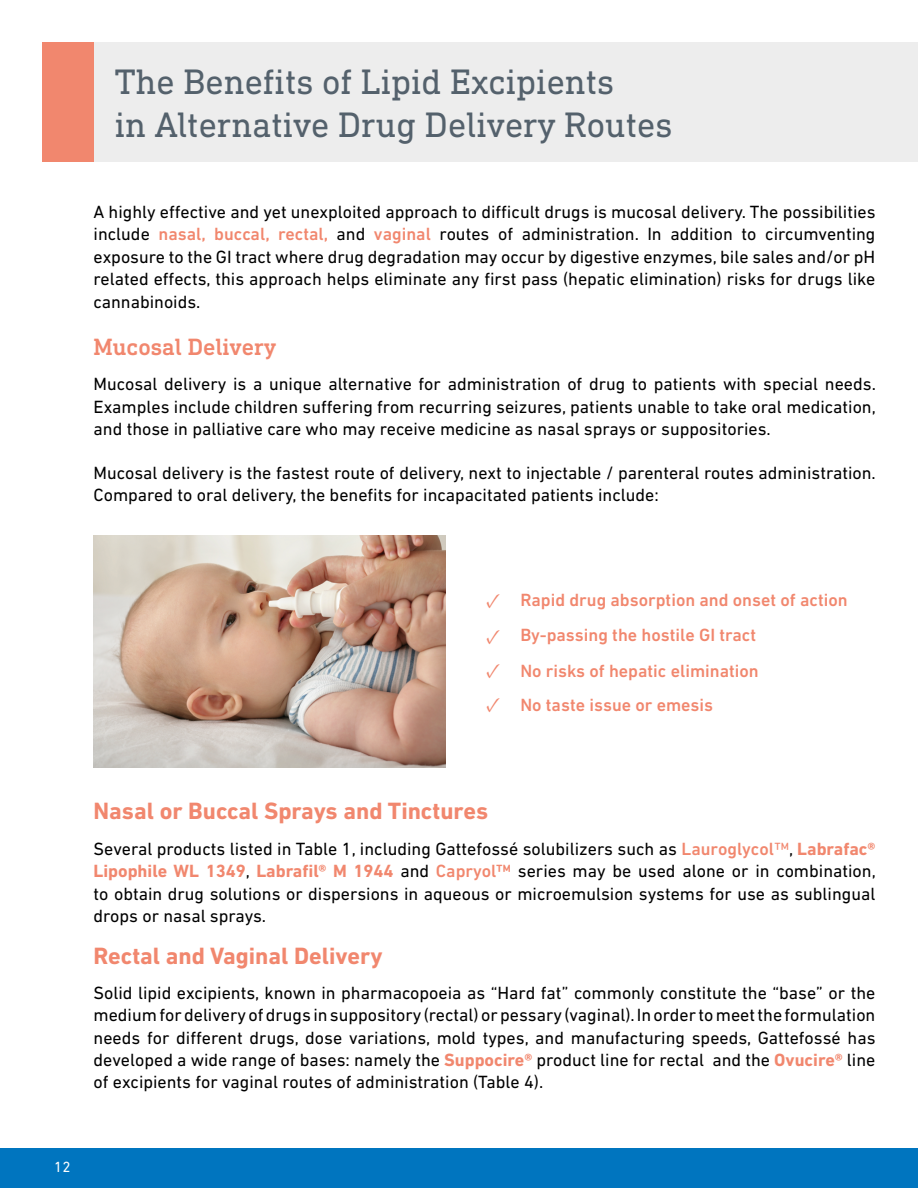
<style>
.page{position:relative;width:918px;height:1188px;background:#fff}
.page>*{position:absolute;margin:0;border:0;box-sizing:border-box;transform-origin:0 0}
.t1{font:36px/43.2px "DIN Next Slab Pro";color:#54616c}
.t2{font:700 24px "DIN Next LT Pro";color:#f1876e}
.t3{font:500 24px "DIN Next Slab Pro";color:#f1876e}
.t4{font:21px/36.6px "Minion Pro";color:#f1876e}
.t5{font:18px/22.5px "DIN Next LT Pro";color:#000;text-align:justify}
.t6{font:500 18px/35.1px "DIN Next LT Pro";color:#f1876e}
.t7{font:15px "DIN Next LT Pro";color:#fff}
.s1{font-weight:500;color:#f1876e}
.s2{color:#f1876e}
.s3{font-weight:700;color:#f1876e}
</style>
<div class="page">
<img style="left:94px;top:536px;width:352px;height:231px">
<div style="left:94px;top:43px;width:824px;height:119px;background:#ededed"></div>
<div style="left:43px;top:43px;width:51px;height:119px;background:#f1876e"></div>
<div style="left:0;top:1148px;width:918px;height:40px;background:#0075bf"></div>
<h1 class="t1" style="left:115px;top:60px;width:559px">The Benefits of Lipid Excipients<br>in Alternative Drug Delivery Routes</h1>
<p class="t5" style="left:94px;top:200px;width:784px">A highly effective and yet unexploited approach to difficult drugs is mucosal delivery. The possibilities include <span class="s1">nasal, buccal, rectal,</span> and <span class="s1">vaginal</span> routes of administration. In addition to circumventing exposure to the GI tract where drug degradation may occur by digestive enzymes, bile sales and/or pH related effects, this approach helps eliminate any first pass (hepatic elimination) risks for drugs like cannabinoids.</p>
<h2 class="t3" style="left:94px;top:333px;width:184px">Mucosal Delivery</h2>
<p class="t5" style="left:94px;top:373px;width:784px">Mucosal delivery is a unique alternative for administration of drug to patients with special needs.<br>Examples include children suffering from recurring seizures, patients unable to take oral medication, and those in palliative care who may receive medicine as nasal sprays or suppositories.</p>
<p class="t5" style="left:94px;top:461px;width:784px">Mucosal delivery is the fastest route of delivery, next to injectable / parenteral routes administration.<br>Compared to oral delivery, the benefits for incapacitated patients include:</p>
<p class="t4" style="left:486px;top:582px;width:16px">✓ ✓</p>
<p class="t4" style="left:486px;top:654px;width:16px;line-height:33.5px">✓ ✓</p>
<p class="t6" style="left:520px;top:582px;width:329px">Rapid drug absorption and onset of action<br>By-passing the hostile GI tract<br>No risks of hepatic elimination<br>No taste issue or emesis</p>
<h2 class="t2" style="left:94px;top:797px;width:396px">Nasal or Buccal Sprays and Tinctures</h2>
<p class="t5" style="left:94px;top:837px;width:784px">Several products listed in Table 1, including Gattefossé solubilizers such as <span class="s1">Lauroglycol</span><span class="s2">™</span>, <span class="s3">Labrafac® Lipophile WL 1349</span>, <span class="s3">Labrafil® M 1944</span> and <span class="s1">Capryol™</span> series may be used alone or in combination, to obtain drug solutions or dispersions in aqueous or microemulsion systems for use as sublingual drops or nasal sprays.</p>
<h2 class="t2" style="left:94px;top:942px;width:291px">Rectal and Vaginal Delivery</h2>
<p class="t5" style="left:94px;top:981px;width:783px">Solid lipid excipients, known in pharmacopoeia as “Hard fat” commonly constitute the “base” or the medium for delivery of drugs in suppository (rectal) or pessary (vaginal). In order to meet the formulation needs for different drugs, dose variations, mold types, and manufacturing speeds, Gattefossé has developed a wide range of bases: namely the <span class="s3">Suppocire®</span> product line for rectal and the <span class="s3">Ovucire®</span> line of excipients for vaginal routes of administration (Table 4).</p>
<p class="t7" style="left:54px;top:1158px;width:18px">12</p>
</div>
